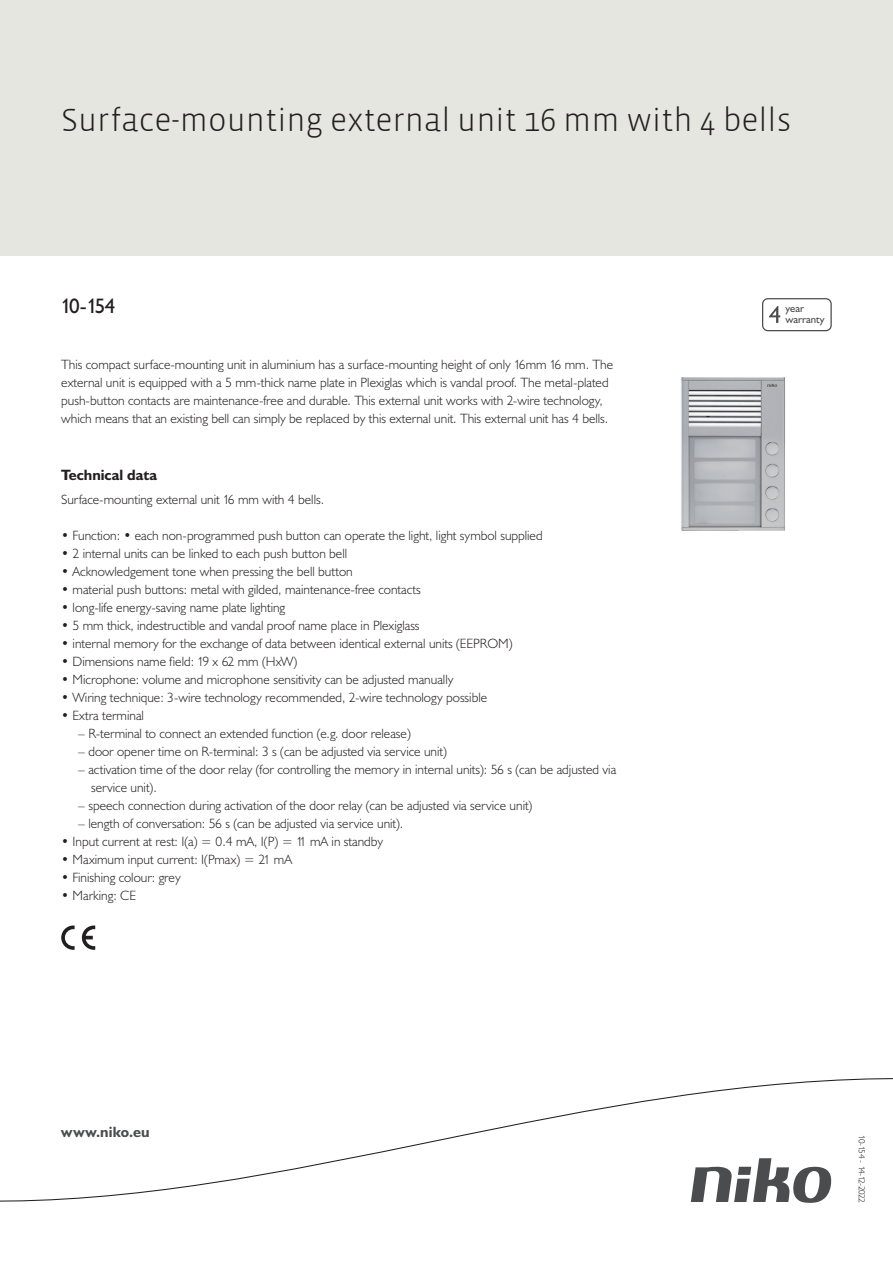
<style>
.page{position:relative;width:893px;height:1263px;background:#fff}
.page>*{position:absolute;margin:0;border:0;box-sizing:border-box;transform-origin:0 0}
.Title_datasheets{font:300 33px "Vista Sans";color:#231f20}
.Article_number{font:21px "Humanist 521 BT";color:#231f20}
.Titles_parts{font:700 15px "Humanist 521 BT";color:#231f20}
.titel_afbeelding{font:700 15px "Humanist 521 BT";letter-spacing:.005em;color:#4b4c4d}
.USP_Bullets{font:300 13.5px "Humanist 521 BT";color:#231f20}
.Platte_tekst_CAB{font:300 13.5px/18px "Humanist 521 BT";color:#231f20}
.USP_Bullets_level_2{font:300 13.5px/18px "Humanist 521 BT";color:#231f20}
.t1{font:10.8px/10.8px "Humanist 521 BT";color:#4b4c4d}
.Revision{font:300 9px "Humanist 521 BT";letter-spacing:-.09em;color:#231f20}
</style>
<div class="page">
<div style="left:0;top:0;width:893px;height:255px;background:#e6e6e0"></div>
<svg style="left:82px;top:925px;width:13px;height:25px"></svg>
<svg style="left:61px;top:925px;width:14px;height:25px"></svg>
<svg style="left:762px;top:298px;width:70px;height:33px"></svg>
<svg style="left:0;top:1078px;width:893px;height:125px"></svg>
<img style="left:681px;top:377px;width:104px;height:154px">
<p class="Title_datasheets" style="left:61px;top:100px;width:732px">Surface-mounting external unit 16 mm with 4 bells</p>
<p class="Article_number" style="left:61px;top:293px;width:56px">10-154</p>
<p class="Platte_tekst_CAB" style="left:61px;top:355px;width:553px">This compact surface-mounting unit in aluminium has a surface-mounting height of only 16mm 16 mm. The external unit is equipped with a 5 mm-thick name plate in Plexiglas which is vandal proof. The metal-plated push-button contacts are maintenance-free and durable. This external unit works with 2-wire technology, which means that an existing bell can simply be replaced by this external unit. This external unit has 4 bells.</p>
<p class="Titles_parts" style="left:61px;top:465px;width:98px">Technical data</p>
<p class="Platte_tekst_CAB" style="left:61px;top:490px;width:264px">Surface-mounting external unit 16 mm with 4 bells.</p>
<p class="USP_Bullets" style="left:61px;top:527px;width:483px">• Function: • each non-programmed push button can operate the light, light symbol supplied</p>
<p class="USP_Bullets" style="left:61px;top:545px;width:287px">• 2 internal units can be linked to each push button bell</p>
<p class="USP_Bullets" style="left:61px;top:563px;width:293px">• Acknowledgement tone when pressing the bell button</p>
<p class="USP_Bullets" style="left:61px;top:581px;width:361px">• material push buttons: metal with gilded, maintenance-free contacts</p>
<p class="USP_Bullets" style="left:61px;top:599px;width:226px">• long-life energy-saving name plate lighting</p>
<p class="USP_Bullets" style="left:61px;top:617px;width:360px">• 5 mm thick, indestructible and vandal proof name place in Plexiglass</p>
<p class="USP_Bullets" style="left:61px;top:635px;width:453px">• internal memory for the exchange of data between identical external units (EEPROM)</p>
<p class="USP_Bullets" style="left:61px;top:653px;width:237px">• Dimensions name field: 19 x 62 mm (HxW)</p>
<p class="USP_Bullets" style="left:61px;top:671px;width:394px">• Microphone: volume and microphone sensitivity can be adjusted manually</p>
<p class="USP_Bullets" style="left:61px;top:689px;width:427px">• Wiring technique: 3-wire technology recommended, 2-wire technology possible</p>
<p class="USP_Bullets" style="left:61px;top:707px;width:84px">• Extra terminal</p>
<p class="USP_Bullets_level_2" style="left:78px;top:724px;width:334px">– R-terminal to connect an extended function (e.g. door release)</p>
<p class="USP_Bullets_level_2" style="left:78px;top:742px;width:370px">– door opener time on R-terminal: 3 s (can be adjusted via service unit)</p>
<p class="USP_Bullets_level_2" style="left:91px;top:760px;width:527px;text-indent:-13px">– activation time of the door relay (for controlling the memory in internal units): 56 s (can be adjusted via service unit).</p>
<p class="USP_Bullets_level_2" style="left:78px;top:796px;width:456px">– speech connection during activation of the door relay (can be adjusted via service unit)</p>
<p class="USP_Bullets_level_2" style="left:78px;top:814px;width:327px">– length of conversation: 56 s (can be adjusted via service unit).</p>
<p class="USP_Bullets" style="left:61px;top:833px;width:324px">• Input current at rest: I(a) = 0.4 mA, I(P) = 11 mA in standby</p>
<p class="USP_Bullets" style="left:61px;top:851px;width:232px">• Maximum input current: I(Pmax) = 21 mA</p>
<p class="USP_Bullets" style="left:61px;top:869px;width:121px">• Finishing colour: grey</p>
<p class="USP_Bullets" style="left:61px;top:887px;width:76px">• Marking: CE</p>
<p class="t1" style="left:785px;top:303px;width:41px">year warranty</p>
<p class="titel_afbeelding" style="left:61px;top:1122px;width:90px">www.niko.eu</p>
<p class="Revision" style="left:868px;top:1135px;width:69px;rotate:90deg">10-154 - 14-12-2022</p>
</div>
